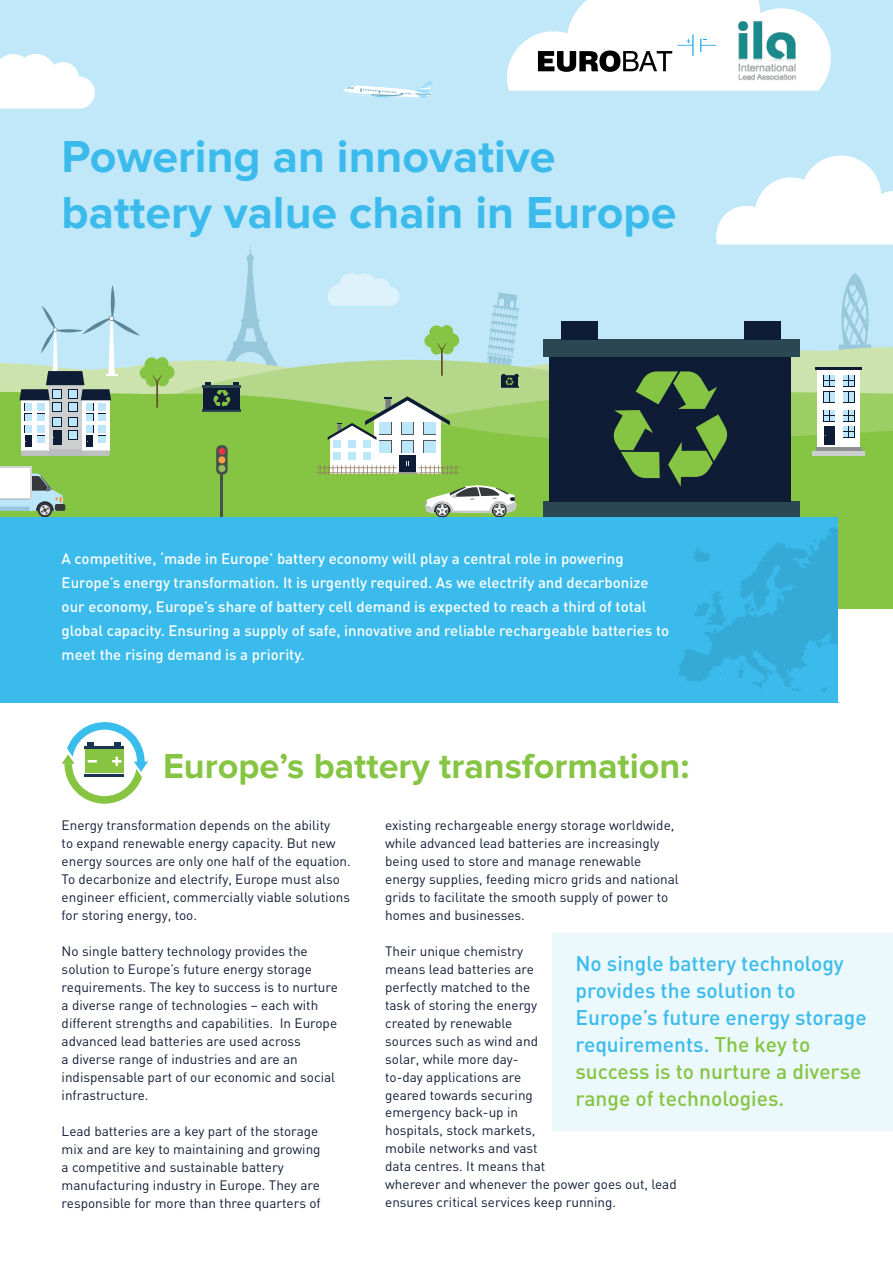
<style>
.page{position:relative;width:893px;height:1263px;background:#fff}
.page>*{position:absolute;margin:0;border:0;box-sizing:border-box;transform-origin:0 0}
.t1{font:700 46.5px/55.8px "Proxima Nova";color:#3abbec}
.t2{font:700 36px "Proxima Nova";color:#86c443}
.t3{font:500 21px/27px "DIN";color:#3abbec}
.t4{font:500 15px/24px "DIN";color:#fff}
.t5{font:13.5px/18px "DIN";color:#0f1c36}
.s1{color:#86c443}
</style>
<div class="page">
<div style="left:553px;top:934px;width:340px;height:197px;background:#ebf8fc"></div>
<div style="left:0;top:0;width:893px;height:425px;background:#c1e8f8"></div>
<svg style="left:233px;top:245px;width:35px;height:98px"></svg>
<svg style="left:841px;top:273px;width:28px;height:70px"></svg>
<svg style="left:489px;top:292px;width:30px;height:51px"></svg>
<svg style="left:0;top:343px;width:893px;height:49px"></svg>
<svg style="left:175px;top:359px;width:374px;height:33px;fill:#b4d789"></svg>
<svg style="left:0;top:392px;width:893px;height:125px;fill:#86c443"></svg>
<svg style="left:716px;top:155px;width:177px;height:89px"></svg>
<svg style="left:0;top:54px;width:95px;height:55px"></svg>
<svg style="left:328px;top:273px;width:71px;height:33px"></svg>
<div style="left:543px;top:501px;width:256px;height:17px;background:#2b4754"></div>
<div style="left:543px;top:340px;width:256px;height:17px;background:#2b4754"></div>
<div style="left:549px;top:357px;width:242px;height:144px;background:#0f1c36"></div>
<div style="left:561px;top:321px;width:36px;height:19px;background:#0f1c36"></div>
<div style="left:744px;top:321px;width:37px;height:19px;background:#0f1c36"></div>
<svg style="left:613px;top:371px;width:114px;height:116px"></svg>
<svg style="left:317px;top:396px;width:142px;height:79px"></svg>
<div style="left:818px;top:370px;width:42px;height:80px;background:#fff"></div>
<svg style="left:824px;top:375px;width:10px;height:11px"></svg>
<svg style="left:844px;top:375px;width:10px;height:11px"></svg>
<svg style="left:824px;top:391px;width:11px;height:12px"></svg>
<svg style="left:824px;top:392px;width:10px;height:10px"></svg>
<svg style="left:843px;top:391px;width:11px;height:12px"></svg>
<svg style="left:844px;top:392px;width:10px;height:10px"></svg>
<svg style="left:824px;top:410px;width:10px;height:11px"></svg>
<svg style="left:844px;top:410px;width:10px;height:11px"></svg>
<svg style="left:843px;top:426px;width:11px;height:12px"></svg>
<svg style="left:844px;top:427px;width:10px;height:10px"></svg>
<hr style="left:815px;top:367px;width:47px;height:3px;background:#0f1c36">
<div style="left:824px;top:426px;width:10px;height:19px;background:#0f1c36"></div>
<div style="left:816px;top:447px;width:46px;height:5px;background:#8e9091"></div>
<hr style="left:813px;top:452px;width:52px;height:4px;background:#cdcfce">
<svg style="left:424px;top:325px;width:36px;height:51px"></svg>
<div style="left:48px;top:385px;width:35px;height:64px;background:#cdcfce"></div>
<div style="left:53px;top:430px;width:8px;height:15px;background:#0f1c36"></div>
<div style="left:48px;top:449px;width:35px;height:7px;background:#b9bec1"></div>
<div style="left:82px;top:400px;width:28px;height:50px;background:#fff"></div>
<div style="left:86px;top:436px;width:7px;height:11px;background:#0f1c36"></div>
<div style="left:82px;top:450px;width:28px;height:6px;background:#bfc1c1"></div>
<div style="left:21px;top:400px;width:27px;height:50px;background:#fff"></div>
<div style="left:25px;top:436px;width:7px;height:11px;background:#0f1c36"></div>
<svg style="left:20px;top:285px;width:155px;height:158px"></svg>
<div style="left:21px;top:450px;width:27px;height:6px;background:#bfc1c1"></div>
<hr style="left:221px;top:466px;width:2px;height:52px;background:#45514b">
<svg style="left:216px;top:445px;width:12px;height:30px"></svg>
<div style="left:218px;top:448px;width:7px;height:7px;background:#e43449;border-radius:50%"></div>
<div style="left:218px;top:456px;width:7px;height:7px;background:#f8a045;border-radius:50%"></div>
<div style="left:218px;top:465px;width:7px;height:7px;background:#94bb5b;border-radius:50%"></div>
<svg style="left:425px;top:483px;width:92px;height:34px"></svg>
<div style="left:55px;top:504px;width:10px;height:7px;background:#36393c;border-radius:2px"></div>
<svg style="left:0;top:473px;width:63px;height:44px"></svg>
<div style="left:0;top:466px;width:31px;height:33px;background:#d3d5d3"></div>
<div style="left:0;top:468px;width:30px;height:30px;background:#fff"></div>
<div style="left:0;top:517px;width:839px;height:185px;background:#3abbec"></div>
<svg style="left:343px;top:81px;width:90px;height:18px"></svg>
<hr style="left:203px;top:409px;width:38px;height:3px;background:#2b4754">
<hr style="left:203px;top:385px;width:38px;height:3px;background:#2b4754">
<div style="left:204px;top:388px;width:36px;height:21px;background:#0f1c36"></div>
<svg style="left:205px;top:382px;width:33px;height:25px"></svg>
<svg style="left:501px;top:374px;width:18px;height:14px"></svg>
<svg style="left:678px;top:527px;width:161px;height:166px"></svg>
<svg style="left:62px;top:722px;width:86px;height:82px"></svg>
<div style="left:839px;top:517px;width:54px;height:92px;background:#86c443"></div>
<svg style="left:507px;top:0;width:324px;height:91px"></svg>
<h1 class="t1" style="left:62px;top:131px;width:616px">Powering an innovative battery value chain in Europe</h1>
<p class="t4" style="left:62px;top:546px;width:609px">A competitive, ‘made in Europe’ battery economy will play a central role in powering Europe’s energy transformation. It is urgently required. As we electrify and decarbonize our economy, Europe’s share of battery cell demand is expected to reach a third of total global capacity. Ensuring a supply of safe, innovative and reliable rechargeable batteries to meet the rising demand is a priority.</p>
<h2 class="t2" style="left:163px;top:749px;width:528px">Europe’s battery transformation:</h2>
<p class="t5" style="left:62px;top:815px;width:291px">Energy transformation depends on the ability<br>to expand renewable energy capacity. But new energy sources are only one half of the equation.<br>To decarbonize and electrify, Europe must also engineer efficient, commercially viable solutions for storing energy, too.</p>
<p class="t5" style="left:62px;top:941px;width:278px">No single battery technology provides the solution to Europe’s future energy storage requirements. The key to success is to nurture a diverse range of technologies – each with different strengths and capabilities. In Europe advanced lead batteries are used across<br>a diverse range of industries and are an indispensable part of our economic and social infrastructure.</p>
<p class="t5" style="left:62px;top:1121px;width:261px">Lead batteries are a key part of the storage mix and are key to maintaining and growing a competitive and sustainable battery manufacturing industry in Europe. They are responsible for more than three quarters of</p>
<p class="t5" style="left:385px;top:815px;width:295px">existing rechargeable energy storage worldwide, while advanced lead batteries are increasingly being used to store and manage renewable energy supplies, feeding micro grids and national grids to facilitate the smooth supply of power to homes and businesses.</p>
<p class="t5" style="left:385px;top:941px;width:293px">Their unique chemistry<br>means lead batteries are<br>perfectly matched to the<br>task of storing the energy<br>created by renewable<br>sources such as wind and<br>solar, while more day-<br>to-day applications are<br>geared towards securing<br>emergency back-up in<br>hospitals, stock markets,<br>mobile networks and vast<br>data centres. It means that<br>wherever and whenever the power goes out, lead ensures critical services keep running.</p>
<h3 class="t3" style="left:575px;top:949px;width:293px">No single battery technology provides the solution to<br>Europe’s future energy storage requirements. <span class="s1">The key to success is to nurture a diverse range of technologies.</span></h3>
</div>
